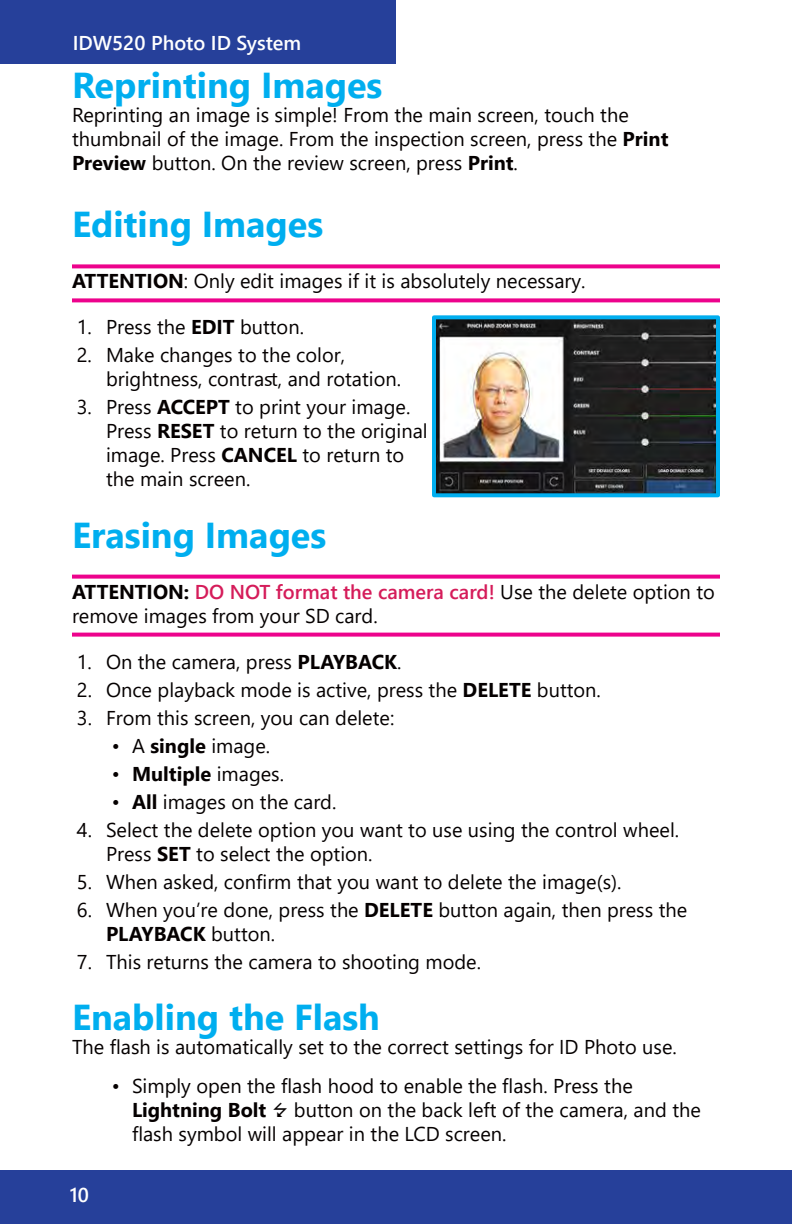
<style>
.page{position:relative;width:792px;height:1224px;background:#fff}
.page>*{position:absolute;margin:0;border:0;box-sizing:border-box;transform-origin:0 0}
.t1{font:700 36px "Segoe UI";color:#00aeef}
.t2{font:20px/24px "Segoe UI";color:#050000}
.t3{font:600 20px "Segoe UI";color:#fff}
.t4{font:700 20px "Segoe UI";color:#050000}
.s1{font-weight:700}
.s2{font-weight:600;color:#d51c5a}
</style>
<div class="page">
<div style="left:0;top:0;width:396px;height:64px;background:#26409a"></div>
<div style="left:0;top:1170px;width:792px;height:54px;background:#26409a"></div>
<svg style="left:72px;top:264px;width:648px;height:4px;background:#ee1b97"></svg>
<svg style="left:72px;top:298px;width:648px;height:4px;background:#ee1b97"></svg>
<svg style="left:72px;top:575px;width:648px;height:4px;background:#ee1a97"></svg>
<svg style="left:72px;top:633px;width:648px;height:4px;background:#ee1a97"></svg>
<img style="left:437px;top:320px;width:278px;height:172px">
<div style="left:432px;top:315px;width:288px;height:182px;border:4px solid #00aeef"></div>
<p class="t3" style="left:73px;top:24px;width:230px">IDW520 Photo ID System</p>
<h1 class="t1" style="left:72px;top:51px;width:312px">Reprinting Images</h1>
<p class="t2" style="left:72px;top:101px;width:598px">Reprinting an image is simple! From the main screen, touch the thumbnail of the image. From the inspection screen, press the <span class="s1">Print<br>Preview</span> button. On the review screen, press <span class="s1">Print</span>.</p>
<h1 class="t1" style="left:72px;top:191px;width:253px">Editing Images</h1>
<p class="t2" style="left:72px;top:268px;width:515px"><span class="s1">ATTENTION</span>: Only edit images if it is absolutely necessary.</p>
<p class="t2" style="left:77px;top:314px;width:229px">1. Press the <span class="s1">EDIT</span> button.</p>
<p class="t2" style="left:106px;top:342px;width:297px;text-indent:-29px">2. Make changes to the color, brightness, contrast, and rotation.</p>
<p class="t2" style="left:106px;top:394px;width:323px;text-indent:-29px">3. Press <span class="s1">ACCEPT</span> to print your image.<br>Press <span class="s1">RESET</span> to return to the original image. Press <span class="s1">CANCEL</span> to return to the main screen.</p>
<h1 class="t1" style="left:72px;top:501px;width:256px">Erasing Images</h1>
<p class="t2" style="left:72px;top:578px;width:644px"><span class="s1">ATTENTION:</span> <span class="s2">DO NOT format the camera card!</span> Use the delete option to remove images from your SD card.</p>
<p class="t2" style="left:77px;top:648px;width:326px">1. On the camera, press <span class="s1">PLAYBACK</span>.</p>
<p class="t2" style="left:77px;top:676px;width:526px">2. Once playback mode is active, press the <span class="s1">DELETE</span> button.</p>
<p class="t2" style="left:77px;top:704px;width:319px">3. From this screen, you can delete:</p>
<p class="t2" style="left:112px;top:732px;width:160px">• A <span class="s1">single</span> image.</p>
<p class="t2" style="left:112px;top:760px;width:174px">• <span class="s1">Multiple</span> images.</p>
<p class="t2" style="left:112px;top:788px;width:226px">• <span class="s1">All</span> images on the card.</p>
<p class="t2" style="left:106px;top:816px;width:575px;text-indent:-29px">4. Select the delete option you want to use using the control wheel.<br>Press <span class="s1">SET</span> to select the option.</p>
<p class="t2" style="left:77px;top:868px;width:546px">5. When asked, confirm that you want to delete the image(s).</p>
<p class="t2" style="left:106px;top:896px;width:583px;text-indent:-29px">6. When you’re done, press the <span class="s1">DELETE</span> button again, then press the<br><span class="s1">PLAYBACK</span> button.</p>
<p class="t2" style="left:77px;top:948px;width:406px">7. This returns the camera to shooting mode.</p>
<h1 class="t1" style="left:72px;top:983px;width:309px">Enabling the Flash</h1>
<p class="t2" style="left:72px;top:1033px;width:606px">The flash is automatically set to the correct settings for ID Photo use.</p>
<p class="t2" style="left:112px;top:1072px;width:522px">• Simply open the flash hood to enable the flash. Press the</p>
<p class="t4" style="left:132px;top:1091px;width:136px">Lightning Bolt</p>
<p class="t2" style="left:132px;top:1096px;width:570px;text-indent:162px">button on the back left of the camera, and the flash symbol will appear in the LCD screen.</p>
<p class="t3" style="left:70px;top:1176px;width:21px">10</p>
</div>
